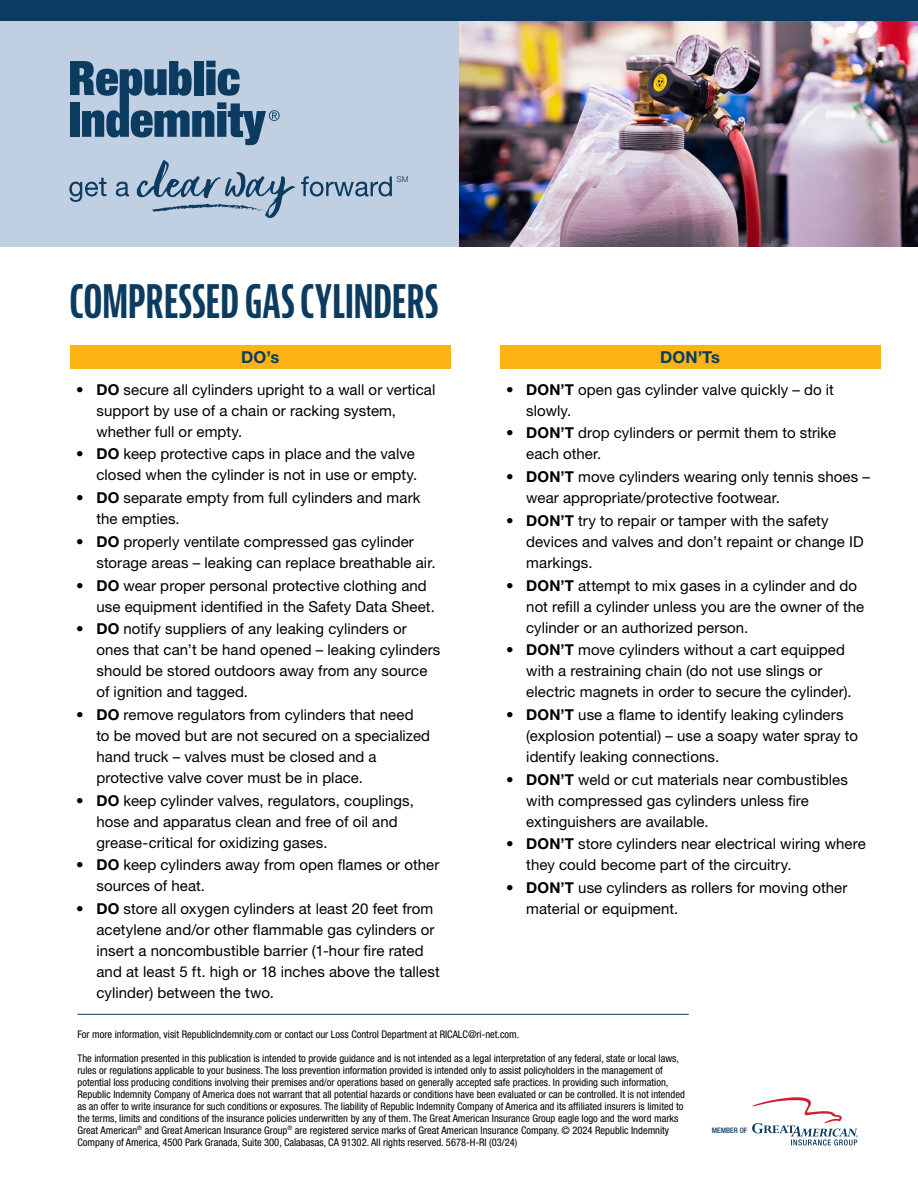
<style>
.page{position:relative;width:918px;height:1188px;background:#fff}
.page>*{position:absolute;margin:0;border:0;box-sizing:border-box;transform-origin:0 0}
.t1{font:700 extra-condensed 45px "Bernina Sans";letter-spacing:-.005em;color:#0b3b60}
.t2{font:700 16.5px "Helvetica Neue LT Std";letter-spacing:.005em;color:#0b3b60}
.t3{font:15px/21px "Helvetica Neue LT Std";letter-spacing:.005em;color:#000}
.t4{font:condensed 10.5px/12px "Helvetica Neue LT Std";color:#000}
.t5{font:300 8.1px "Helvetica Neue LT Std";color:#0b3b60}
.t6{font:500 condensed 7.5px "Helvetica Neue LT Std";color:#0b3b60}
.s1{font-weight:700}
</style>
<div class="page">
<div style="left:0;top:0;width:459px;height:246px;background:#c0cfe2"></div>
<svg style="left:752px;top:1097px;width:106px;height:49px"></svg>
<div style="left:70px;top:346px;width:380px;height:23px;background:#fcb415"></div>
<div style="left:500px;top:346px;width:380px;height:23px;background:#fcb415"></div>
<svg style="left:70px;top:61px;width:210px;height:84px"></svg>
<img style="left:459px;top:21px;width:459px;height:225px">
<div style="left:0;top:0;width:918px;height:21px;background:#0b3b60"></div>
<hr style="left:77px;top:1014px;width:612px;height:1px;background:#0b3b60">
<svg style="left:69px;top:178px;width:37px;height:24px"></svg>
<svg style="left:116px;top:182px;width:13px;height:14px"></svg>
<svg style="left:301px;top:176px;width:91px;height:20px"></svg>
<svg style="left:137px;top:160px;width:158px;height:58px"></svg>
<p class="t5" style="left:397px;top:175px;width:13px">SM</p>
<h1 class="t1" style="left:70px;top:276px;width:370px">COMPRESSED GAS CYLINDERS</h1>
<p class="t2" style="left:241px;top:347px;width:40px">DO’s</p>
<p class="t2" style="left:660px;top:347px;width:62px">DON’Ts</p>
<p class="t3" style="left:96px;top:379px;width:340px;text-indent:-20px">• <span class="s1">DO</span> secure all cylinders upright to a wall or vertical support by use of a chain or racking system, whether full or empty.</p>
<p class="t3" style="left:76px;top:443px;width:343px;text-align:right"><span class="s1">• DO</span> keep protective caps in place and the valve closed when the cylinder is not in use or empty.</p>
<p class="t3" style="left:96px;top:487px;width:326px;text-indent:-20px"><span class="s1">• DO</span> separate empty from full cylinders and mark the empties.</p>
<p class="t3" style="left:96px;top:531px;width:341px;text-indent:-20px"><span class="s1">• DO</span> properly ventilate compressed gas cylinder storage areas – leaking can replace breathable air.</p>
<p class="t3" style="left:96px;top:575px;width:340px;text-indent:-20px"><span class="s1">• DO</span> wear proper personal protective clothing and use equipment identified in the Safety Data Sheet.</p>
<p class="t3" style="left:96px;top:618px;width:346px;text-indent:-20px"><span class="s1">• DO</span> notify suppliers of any leaking cylinders or ones that can’t be hand opened – leaking cylinders should be stored outdoors away from any source of ignition and tagged.</p>
<p class="t3" style="left:96px;top:704px;width:335px;text-indent:-20px">• <span class="s1">DO</span> remove regulators from cylinders that need to be moved but are not secured on a specialized hand truck – valves must be closed and a protective valve cover must be in place.</p>
<p class="t3" style="left:96px;top:790px;width:319px;text-indent:-20px"><span class="s1">• DO</span> keep cylinder valves, regulators, couplings, hose and apparatus clean and free of oil and grease-critical for oxidizing gases.</p>
<p class="t3" style="left:96px;top:854px;width:344px;text-indent:-20px"><span class="s1">• DO</span> keep cylinders away from open flames or other sources of heat.</p>
<p class="t3" style="left:96px;top:898px;width:345px;text-indent:-20px"><span class="s1">• DO</span> store all oxygen cylinders at least 20 feet from acetylene and/or other flammable gas cylinders or insert a noncombustible barrier (1-hour fire rated and at least 5 ft. high or 18 inches above the tallest cylinder) between the two.</p>
<p class="t3" style="left:526px;top:379px;width:309px;text-indent:-20px">• <span class="s1">DON’T</span> open gas cylinder valve quickly – do it slowly.</p>
<p class="t3" style="left:526px;top:422px;width:311px;text-indent:-20px"><span class="s1">• DON’T</span> drop cylinders or permit them to strike each other.</p>
<p class="t3" style="left:526px;top:466px;width:345px;text-indent:-20px"><span class="s1">• DON’T</span> move cylinders wearing only tennis shoes – wear appropriate/protective footwear.</p>
<p class="t3" style="left:526px;top:510px;width:339px;text-indent:-20px">• <span class="s1">DON’T</span> try to repair or tamper with the safety devices and valves and don’t repaint or change ID markings.</p>
<p class="t3" style="left:526px;top:575px;width:339px;text-indent:-20px">• <span class="s1">DON’T</span> attempt to mix gases in a cylinder and do not refill a cylinder unless you are the owner of the cylinder or an authorized person.</p>
<p class="t3" style="left:526px;top:639px;width:327px;text-indent:-20px">• <span class="s1">DON’T</span> move cylinders without a cart equipped with a restraining chain (do not use slings or electric magnets in order to secure the cylinder).</p>
<p class="t3" style="left:526px;top:704px;width:333px;text-indent:-20px">• <span class="s1">DON’T</span> use a flame to identify leaking cylinders (explosion potential) – use a soapy water spray to identify leaking connections.</p>
<p class="t3" style="left:526px;top:769px;width:323px;text-indent:-20px">• <span class="s1">DON’T</span> weld or cut materials near combustibles with compressed gas cylinders unless fire extinguishers are available.</p>
<p class="t3" style="left:526px;top:833px;width:341px;text-indent:-20px">• <span class="s1">DON’T</span> store cylinders near electrical wiring where they could become part of the circuitry.</p>
<p class="t3" style="left:526px;top:877px;width:323px;text-indent:-20px"><span class="s1">• DON’T</span> use cylinders as rollers for moving other material or equipment.</p>
<p class="t4" style="left:77px;top:1028px;width:443px">For more information, visit RepublicIndemnity.com or contact our Loss Control Department at RICALC@ri-net.com.</p>
<p class="t4" style="left:77px;top:1052px;width:609px">The information presented in this publication is intended to provide guidance and is not intended as a legal interpretation of any federal, state or local laws, rules or regulations applicable to your business. The loss prevention information provided is intended only to assist policyholders in the management of potential loss producing conditions involving their premises and/or operations based on generally accepted safe practices. In providing such information, Republic Indemnity Company of America does not warrant that all potential hazards or conditions have been evaluated or can be controlled. It is not intended as an offer to write insurance for such conditions or exposures. The liability of Republic Indemnity Company of America and its affiliated insurers is limited to the terms, limits and conditions of the insurance policies underwritten by any of them. The Great American Insurance Group eagle logo and the word marks Great American<sup>®</sup> and Great American Insurance Group<sup>®</sup> are registered service marks of Great American Insurance Company. © 2024 Republic Indemnity Company of America, 4500 Park Granada, Suite 300, Calabasas, CA 91302. All rights reserved. 5678-H-RI (03/24)</p>
<p class="t6" style="left:712px;top:1126px;width:37px">MEMBER OF</p>
</div>
